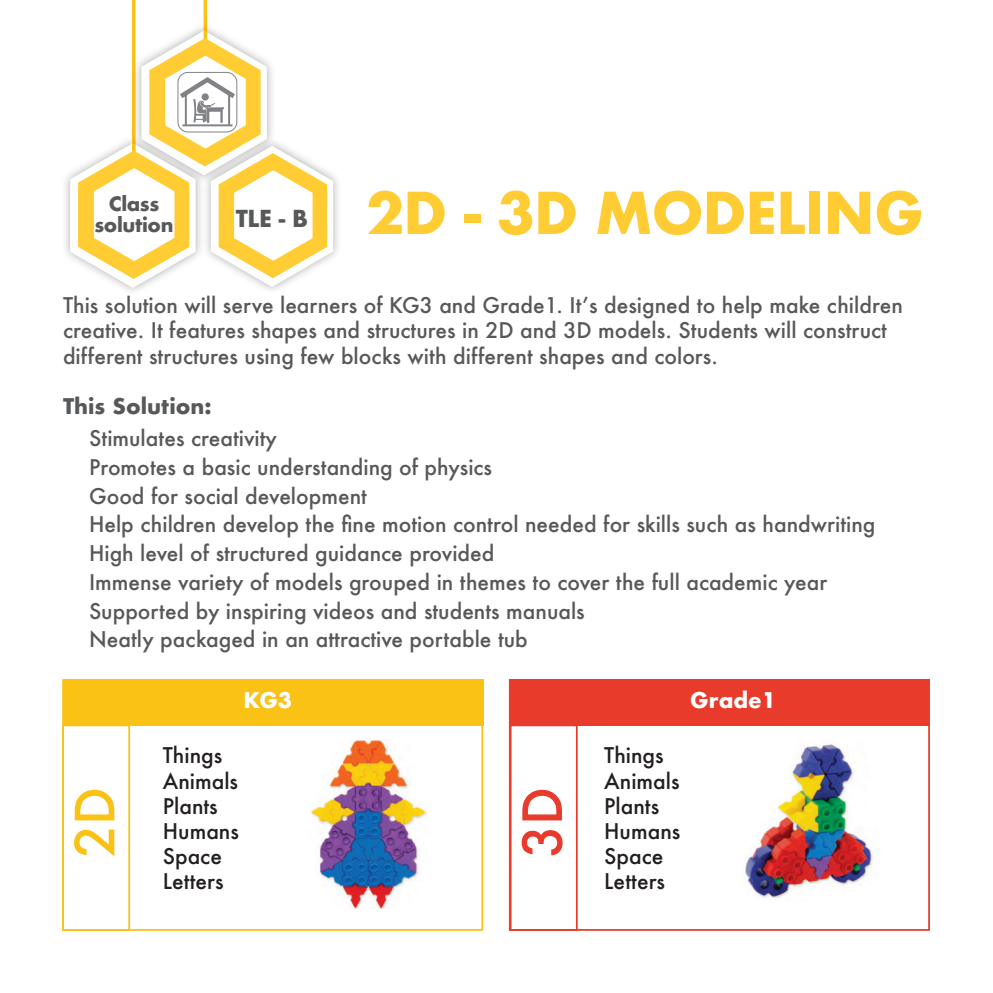
<style>
.page{position:relative;width:993px;height:993px;background:#fff}
.page>*{position:absolute;margin:0;border:0;box-sizing:border-box;transform-origin:0 0}
.t1{font:700 56px "Futura";letter-spacing:-.02em;color:#fc3}
.t2{font:500 52.5px "Futura";color:#fac215}
.t3{font:500 52.5px "Futura";color:#e83b2b}
.t4{font:700 22.75px "Futura";color:#57585a}
.t5{font:500 21px/25.2px "Futura";color:#57585a}
.t6{font:500 21px "Futura";color:#231f20}
.t7{font:700 21px "Futura";color:#57585a}
.t8{font:700 21px "Futura";color:#fff}
.t9{font:700 19.25px "Futura";letter-spacing:-.02em;color:#57585a}
</style>
<div class="page">
<div style="left:201px;top:137px;width:141px;height:158px;background:#231f20;opacity:.36"></div>
<hr style="left:132px;top:0;width:3px;height:218px;background:#fac215">
<svg style="left:203px;top:0;width:4px;height:22px"></svg>
<div style="left:60px;top:135px;width:145px;height:161px;background:#231f20;opacity:.36"></div>
<div style="left:132px;top:22px;width:145px;height:162px;background:#231f20;opacity:.36"></div>
<svg style="left:70px;top:30px;width:263px;height:258px"></svg>
<div style="left:177px;top:72px;width:60px;height:60px;border:1px solid #808285;border-radius:10px"></div>
<div style="left:63px;top:679px;width:420px;height:46px;background:#fac215"></div>
<div style="left:509px;top:679px;width:420px;height:46px;background:#e83b2b"></div>
<div style="left:62px;top:724px;width:68px;height:206px;border:2px solid #fac215"></div>
<div style="left:509px;top:724px;width:68px;height:206px;border:2px solid #e83b2b"></div>
<img style="left:310px;top:739px;width:117px;height:169px">
<img style="left:744px;top:744px;width:129px;height:155px">
<p class="t9" style="left:109px;top:190px;width:52px">Class</p>
<p class="t9" style="left:94px;top:211px;width:80px">solution</p>
<p class="t4" style="left:236px;top:201px;width:74px">TLE - B</p>
<p class="t1" style="left:366px;top:172px;width:558px">2D - 3D MODELING</p>
<p class="t5" style="left:63px;top:292px;width:841px">This solution will serve learners of KG3 and Grade1. It’s designed to help make children creative. It features shapes and structures in 2D and 3D models. Students will construct different structures using few blocks with different shapes and colors.</p>
<p class="t7" style="left:63px;top:391px;width:150px">This Solution:</p>
<p class="t5" style="left:89px;top:425px;width:189px">Stimulates creativity</p>
<p class="t5" style="left:89px;top:454px;width:404px">Promotes a basic understanding of physics</p>
<p class="t5" style="left:89px;top:483px;width:279px">Good for social development</p>
<p class="t5" style="left:89px;top:511px;width:787px">Help children develop the fine motion control needed for skills such as handwriting</p>
<p class="t5" style="left:89px;top:540px;width:407px">High level of structured guidance provided</p>
<p class="t5" style="left:89px;top:569px;width:739px">Immense variety of models grouped in themes to cover the full academic year</p>
<p class="t5" style="left:89px;top:597px;width:497px">Supported by inspiring videos and students manuals</p>
<p class="t5" style="left:89px;top:626px;width:440px">Neatly packaged in an attractive portable tub</p>
<p class="t8" style="left:243px;top:684px;width:50px">KG3</p>
<p class="t8" style="left:690px;top:684px;width:87px">Grade1</p>
<p class="t6" style="left:163px;top:740px;width:61px">Things</p>
<p class="t6" style="left:163px;top:766px;width:77px">Animals</p>
<p class="t6" style="left:163px;top:791px;width:56px">Plants</p>
<p class="t6" style="left:163px;top:816px;width:78px">Humans</p>
<p class="t6" style="left:163px;top:841px;width:61px">Space</p>
<p class="t6" style="left:163px;top:866px;width:62px">Letters</p>
<p class="t2" style="left:59px;top:857px;width:72px;rotate:-90deg">2D</p>
<p class="t3" style="left:506px;top:857px;width:72px;rotate:-90deg">3D</p>
<p class="t6" style="left:604px;top:740px;width:61px">Things</p>
<p class="t6" style="left:604px;top:766px;width:77px">Animals</p>
<p class="t6" style="left:604px;top:791px;width:56px">Plants</p>
<p class="t6" style="left:604px;top:816px;width:78px">Humans</p>
<p class="t6" style="left:604px;top:841px;width:61px">Space</p>
<p class="t6" style="left:604px;top:866px;width:62px">Letters</p>
</div>
